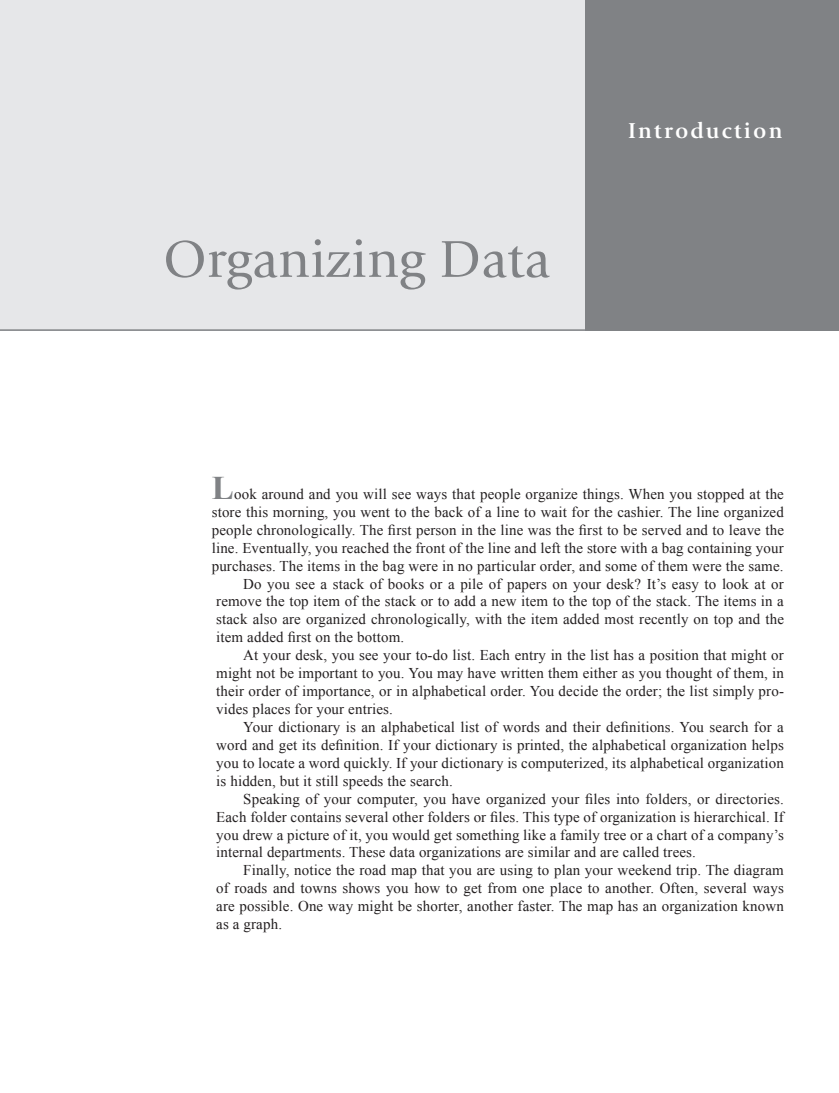
<style>
.page{position:relative;width:839px;height:1093px;background:#fff}
.page>*{position:absolute;margin:0;border:0;box-sizing:border-box;transform-origin:0 0}
.t1{font:54px "Giovanni Std";color:#808285}
.t2{font:700 22.5px "Giovanni Std";color:#fff}
.t3{font:15px "Times New Roman";letter-spacing:.01em;color:#231f20}
.s1{font-weight:700;font-size:33px;color:#808285}
</style>
<div class="page">
<div style="left:0;top:0;width:585px;height:331px;background:#e6e7e9"></div>
<hr style="left:0;top:329px;width:838px;height:2px;background:#808285">
<div style="left:585px;top:0;width:253px;height:331px;background:#808285"></div>
<h1 class="t1" style="left:163px;top:229px;width:388px">Organizing Data</h1>
<h2 class="t2" style="left:627px;top:118px;width:156px">Introduction</h2>
<p class="t3" style="left:212px;top:484px;width:573px"><span class="s1">L</span>ook around and you will see ways that people organize things. When you stopped at the</p>
<p class="t3" style="left:212px;top:502px;width:573px">store this morning, you went to the back of a line to wait for the cashier. The line organized</p>
<p class="t3" style="left:212px;top:520px;width:573px">people chronologically. The first person in the line was the first to be served and to leave the</p>
<p class="t3" style="left:212px;top:538px;width:573px">line. Eventually, you reached the front of the line and left the store with a bag containing your</p>
<p class="t3" style="left:212px;top:555px;width:573px">purchases. The items in the bag were in no particular order, and some of them were the same.</p>
<p class="t3" style="left:243px;top:573px;width:541px">Do you see a stack of books or a pile of papers on your desk? It’s easy to look at or</p>
<p class="t3" style="left:216px;top:591px;width:569px">remove the top item of the stack or to add a new item to the top of the stack. The items in a</p>
<p class="t3" style="left:216px;top:609px;width:569px">stack also are organized chronologically, with the item added most recently on top and the</p>
<p class="t3" style="left:216px;top:627px;width:189px">item added first on the bottom.</p>
<p class="t3" style="left:243px;top:645px;width:542px">At your desk, you see your to-do list. Each entry in the list has a position that might or</p>
<p class="t3" style="left:216px;top:663px;width:569px">might not be important to you. You may have written them either as you thought of them, in</p>
<p class="t3" style="left:216px;top:681px;width:569px">their order of importance, or in alphabetical order. You decide the order; the list simply pro-</p>
<p class="t3" style="left:216px;top:699px;width:178px">vides places for your entries.</p>
<p class="t3" style="left:243px;top:717px;width:541px">Your dictionary is an alphabetical list of words and their definitions. You search for a</p>
<p class="t3" style="left:216px;top:735px;width:569px">word and get its definition. If your dictionary is printed, the alphabetical organization helps</p>
<p class="t3" style="left:216px;top:753px;width:569px">you to locate a word quickly. If your dictionary is computerized, its alphabetical organization</p>
<p class="t3" style="left:216px;top:771px;width:238px">is hidden, but it still speeds the search.</p>
<p class="t3" style="left:243px;top:789px;width:542px">Speaking of your computer, you have organized your files into folders, or directories.</p>
<p class="t3" style="left:216px;top:806px;width:569px">Each folder contains several other folders or files. This type of organization is hierarchical. If</p>
<p class="t3" style="left:216px;top:824px;width:568px">you drew a picture of it, you would get something like a family tree or a chart of a company’s</p>
<p class="t3" style="left:216px;top:842px;width:481px">internal departments. These data organizations are similar and are called trees.</p>
<p class="t3" style="left:243px;top:860px;width:541px">Finally, notice the road map that you are using to plan your weekend trip. The diagram</p>
<p class="t3" style="left:216px;top:878px;width:569px">of roads and towns shows you how to get from one place to another. Often, several ways</p>
<p class="t3" style="left:216px;top:896px;width:569px">are possible. One way might be shorter, another faster. The map has an organization known</p>
<p class="t3" style="left:216px;top:914px;width:67px">as a graph.</p>
</div>
